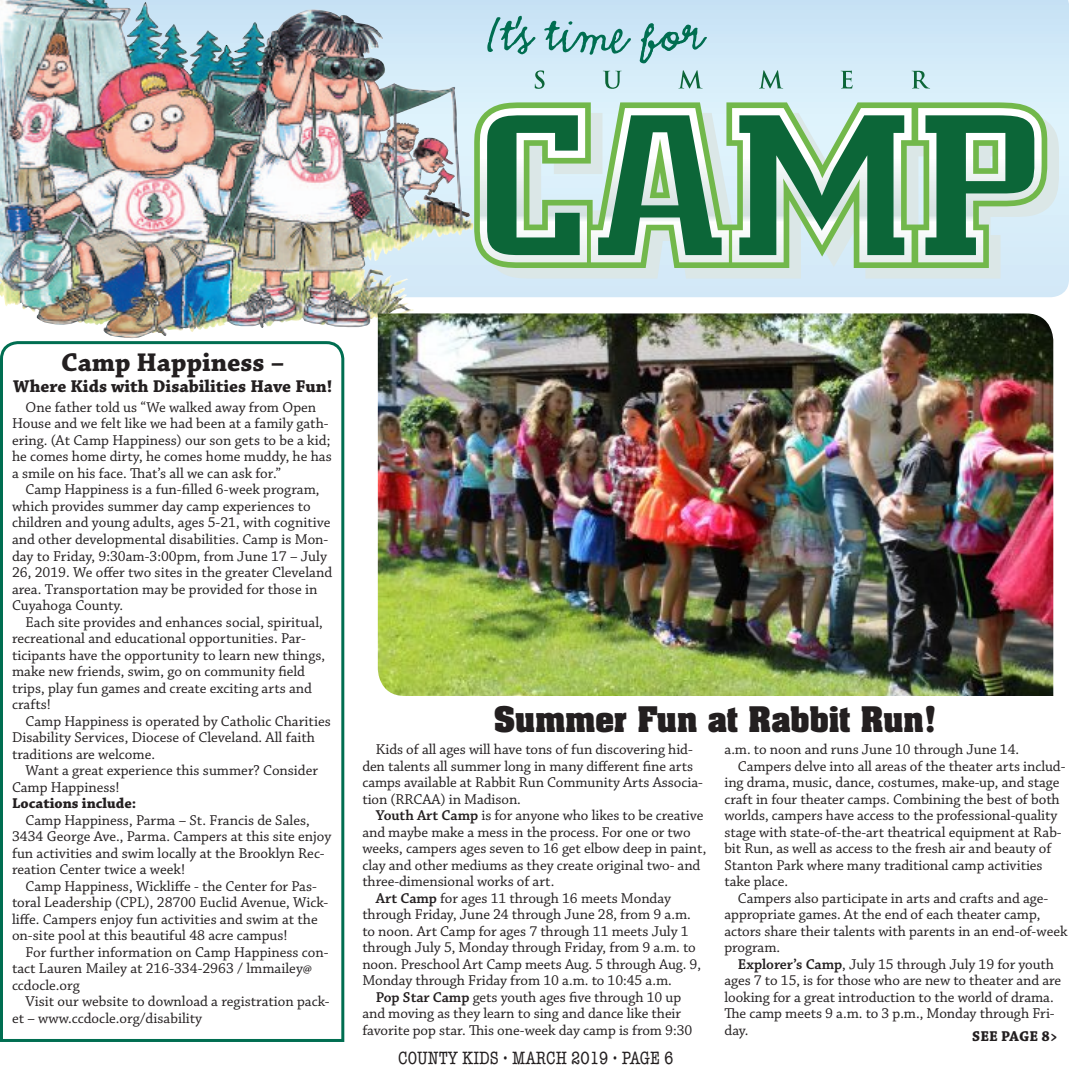
<style>
.page{position:relative;width:1069px;height:1069px;background:#fff}
.page>*{position:absolute;margin:0;border:0;box-sizing:border-box;transform-origin:0 0}
.t1{font:55.5px "Emmascript MVB";color:#006e51}
.t2{font:700 30px "Aachen";color:#231f20}
.t3{font:700 27px "Chaparral Pro";color:#231f20}
.t4{font:700 18px "Chaparral Pro";color:#231f20}
.t5{font:condensed 18px "American Typewriter";color:#231f20}
.t6{font:15px/16.5px "Chaparral Pro";color:#231f20}
.t7{font:700 15px "Chaparral Pro";color:#231f20}
.s1{font-weight:600}
</style>
<div class="page">
<svg style="left:0;top:341px;width:345px;height:701px"></svg>
<svg style="left:473px;top:0;width:595px;height:297px"></svg>
<img style="left:0;top:0;width:473px;height:338px">
<svg style="left:485px;top:113px;width:573px;height:165px;fill:#dbe7e7"></svg>
<svg style="left:474px;top:102px;width:573px;height:166px;fill:#72b84b"></svg>
<svg style="left:479px;top:108px;width:432px;height:154px"></svg>
<svg style="left:917px;top:108px;width:124px;height:154px"></svg>
<svg style="left:487px;top:115px;width:547px;height:140px"></svg>
<svg style="left:534px;top:70px;width:10px;height:19px"></svg>
<svg style="left:602px;top:71px;width:19px;height:18px"></svg>
<svg style="left:678px;top:70px;width:24px;height:18px"></svg>
<svg style="left:758px;top:70px;width:25px;height:18px"></svg>
<svg style="left:840px;top:71px;width:12px;height:17px"></svg>
<svg style="left:911px;top:71px;width:18px;height:17px"></svg>
<img style="left:378px;top:313px;width:674px;height:382px">
<h1 class="t1" style="left:486px;top:6px;width:219px">It’s time for</h1>
<h3 class="t3" style="left:61px;top:345px;width:224px">Camp Happiness –</h3>
<p class="t4" style="left:13px;top:375px;width:321px">Where Kids with Disabilities Have Fun!</p>
<p class="t6" style="left:12px;top:400px;width:321px;text-indent:14px">One father told us “We walked away from Open House and we felt like we had been at a family gath&shy;ering. (At Camp Happiness) our son gets to be a kid; he comes home dirty, he comes home muddy, he has a smile on his face. That’s all we can ask for.”</p>
<p class="t6" style="left:12px;top:483px;width:321px;text-indent:14px">Camp Happiness is a fun-filled 6-week program, which provides summer day camp experiences to children and young adults, ages 5-21, with cognitive and other developmental disabilities. Camp is Mon&shy;day to Friday, 9:30am-3:00pm, from June 17 – July 26, 2019. We offer two sites in the greater Cleveland area. Transportation may be provided for those in Cuyahoga County.</p>
<p class="t6" style="left:12px;top:615px;width:314px;text-indent:14px">Each site provides and enhances social, spiritual, recreational and educational opportunities. Par&shy;ticipants have the opportunity to learn new things, make new friends, swim, go on community field trips, play fun games and create exciting arts and crafts!</p>
<p class="t6" style="left:12px;top:714px;width:320px;text-indent:14px">Camp Happiness is operated by Catholic Charities<br>Disability Services, Diocese of Cleveland. All faith traditions are welcome.</p>
<p class="t6" style="left:12px;top:763px;width:307px;text-indent:14px">Want a great experience this summer? Consider<br>Camp Happiness!</p>
<p class="t7" style="left:12px;top:794px;width:126px">Locations include:</p>
<p class="t6" style="left:12px;top:813px;width:321px;text-indent:14px">Camp Happiness, Parma – St. Francis de Sales, 3434 George Ave., Parma. Campers at this site enjoy fun activities and swim locally at the Brooklyn Rec&shy;reation Center twice a week!</p>
<p class="t6" style="left:12px;top:879px;width:318px;text-indent:14px">Camp Happiness, Wickliffe - the Center for Pas&shy;toral Leadership (CPL), 28700 Euclid Avenue, Wick&shy;liffe. Campers enjoy fun activities and swim at the on-site pool at this beautiful 48 acre campus!</p>
<p class="t6" style="left:12px;top:945px;width:318px;text-indent:14px">For further information on Camp Happiness con&shy;tact Lauren Mailey at 216-334-2963 / lmmailey@ ccdocle.org</p>
<p class="t6" style="left:12px;top:994px;width:319px;text-indent:14px">Visit our website to download a registration pack&shy;et – www.ccdocle.org/disability</p>
<h2 class="t2" style="left:494px;top:697px;width:444px">Summer Fun at Rabbit Run!</h2>
<p class="t6" style="left:362px;top:742px;width:342px;text-indent:14px">Kids of all ages will have tons of fun discovering hid&shy;den talents all summer long in many different fine arts camps available at Rabbit Run Community Arts Associa&shy;tion (RRCAA) in Madison.</p>
<p class="t6" style="left:376px;top:808px;width:329px"><span class="s1">Youth Art Camp</span> is for anyone who likes to be creative</p>
<p class="t6" style="left:362px;top:825px;width:329px">and maybe make a mess in the process. For one or two</p>
<p class="t6" style="left:362px;top:841px;width:345px">weeks, campers ages seven to 16 get elbow deep in paint,</p>
<p class="t6" style="left:362px;top:858px;width:339px">clay and other mediums as they create original two- and</p>
<p class="t6" style="left:362px;top:874px;width:193px">three-dimensional works of art.</p>
<p class="t6" style="left:376px;top:891px;width:296px"><span class="s1">Art Camp</span> for ages 11 through 16 meets Monday</p>
<p class="t6" style="left:362px;top:907px;width:330px">through Friday, June 24 through June 28, from 9 a.m.</p>
<p class="t6" style="left:362px;top:924px;width:328px">to noon. Art Camp for ages 7 through 11 meets July 1</p>
<p class="t6" style="left:362px;top:940px;width:335px">through July 5, Monday through Friday, from 9 a.m. to</p>
<p class="t6" style="left:362px;top:957px;width:340px">noon. Preschool Art Camp meets Aug. 5 through Aug. 9,</p>
<p class="t6" style="left:362px;top:973px;width:311px">Monday through Friday from 10 a.m. to 10:45 a.m.</p>
<p class="t6" style="left:376px;top:990px;width:307px"><span class="s1">Pop Star Camp</span> gets youth ages five through 10 up</p>
<p class="t6" style="left:362px;top:1006px;width:320px">and moving as they learn to sing and dance like their</p>
<p class="t6" style="left:362px;top:1023px;width:331px">favorite pop star. This one-week day camp is from 9:30</p>
<p class="t5" style="left:398px;top:1050px;width:277px">COUNTY KIDS • MARCH 2019 • PAGE 6</p>
<p class="t6" style="left:724px;top:742px;width:296px">a.m. to noon and runs June 10 through June 14.</p>
<p class="t6" style="left:737px;top:759px;width:329px">Campers delve into all areas of the theater arts includ-</p>
<p class="t6" style="left:724px;top:775px;width:336px">ing drama, music, dance, costumes, make-up, and stage</p>
<p class="t6" style="left:724px;top:792px;width:337px">craft in four theater camps. Combining the best of both</p>
<p class="t6" style="left:724px;top:808px;width:334px">worlds, campers have access to the professional-quality</p>
<p class="t6" style="left:724px;top:825px;width:338px">stage with state-of-the-art theatrical equipment at Rab-</p>
<p class="t6" style="left:724px;top:841px;width:328px">bit Run, as well as access to the fresh air and beauty of</p>
<p class="t6" style="left:724px;top:858px;width:319px">Stanton Park where many traditional camp activities</p>
<p class="t6" style="left:724px;top:874px;width:65px">take place.</p>
<p class="t6" style="left:737px;top:891px;width:311px">Campers also participate in arts and crafts and age-</p>
<p class="t6" style="left:724px;top:907px;width:317px">appropriate games. At the end of each theater camp,</p>
<p class="t6" style="left:724px;top:924px;width:344px">actors share their talents with parents in an end-of-week</p>
<p class="t6" style="left:724px;top:940px;width:57px">program.</p>
<p class="t6" style="left:737px;top:957px;width:317px"><span class="s1">Explorer’s Camp</span>, July 15 through July 19 for youth</p>
<p class="t6" style="left:724px;top:973px;width:338px">ages 7 to 15, is for those who are new to theater and are</p>
<p class="t6" style="left:724px;top:990px;width:331px">looking for a great introduction to the world of drama.</p>
<p class="t6" style="left:724px;top:1006px;width:331px">The camp meets 9 a.m. to 3 p.m., Monday through Fri-</p>
<p class="t6" style="left:724px;top:1023px;width:26px">day.</p>
<p class="t7" style="left:972px;top:1026px;width:87px">SEE PAGE 8&gt;</p>
</div>
